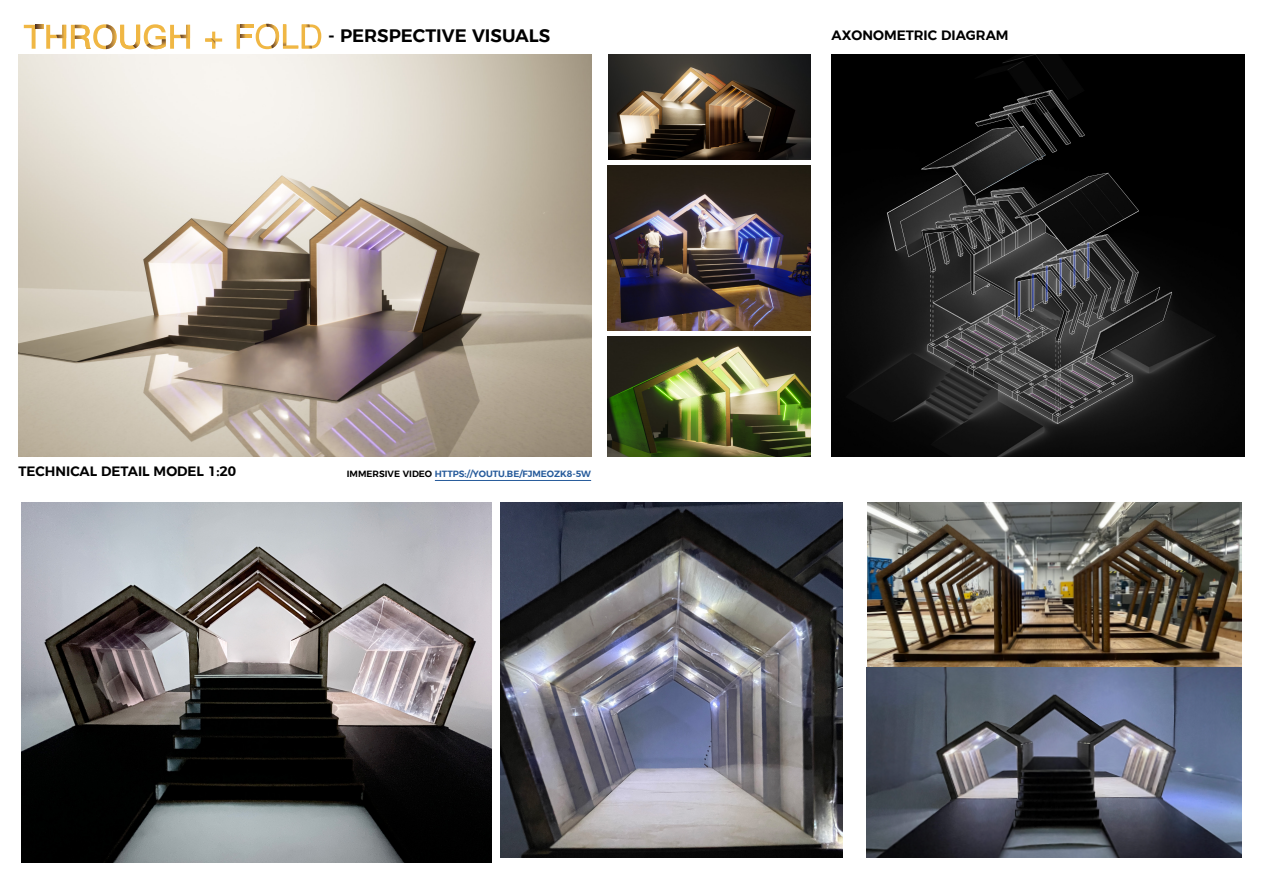
<style>
.page{position:relative;width:1263px;height:893px;background:#fff}
.page>*{position:absolute;margin:0;border:0;box-sizing:border-box;transform-origin:0 0}
.t1{font:600 18px "Argentum Sans";color:#000}
.t2{font:600 13.5px "Argentum Sans";color:#000}
.t3{font:600 9px "Argentum Sans";color:#275b9b}
.s1{color:#000}
</style>
<div class="page">
<img style="left:607px;top:337px;width:204px;height:119px">
<img style="left:22px;top:502px;width:469px;height:360px">
<img style="left:867px;top:502px;width:374px;height:166px">
<img style="left:867px;top:668px;width:374px;height:189px">
<img style="left:500px;top:502px;width:343px;height:355px">
<img style="left:607px;top:166px;width:204px;height:164px">
<img style="left:608px;top:54px;width:203px;height:106px">
<img style="left:18px;top:54px;width:573px;height:402px">
<img style="left:832px;top:54px;width:412px;height:402px">
<svg style="left:24px;top:24px;width:166px;height:25px"></svg>
<svg style="left:205px;top:32px;width:17px;height:17px"></svg>
<svg style="left:237px;top:24px;width:84px;height:25px"></svg>
<hr style="left:435px;top:480px;width:156px;height:1px;background:#275b9b">
<h1 class="t1" style="left:328px;top:21px;width:224px">- PERSPECTIVE VISUALS</h1>
<p class="t2" style="left:832px;top:25px;width:178px">AXONOMETRIC DIAGRAM</p>
<p class="t2" style="left:18px;top:461px;width:219px">TECHNICAL DETAIL MODEL 1:20</p>
<p class="t3" style="left:347px;top:466px;width:246px"><span class="s1">IMMERSIVE VIDEO</span> HTTPS://YOUTU.BE/FJMEOZK8-5W</p>
</div>
